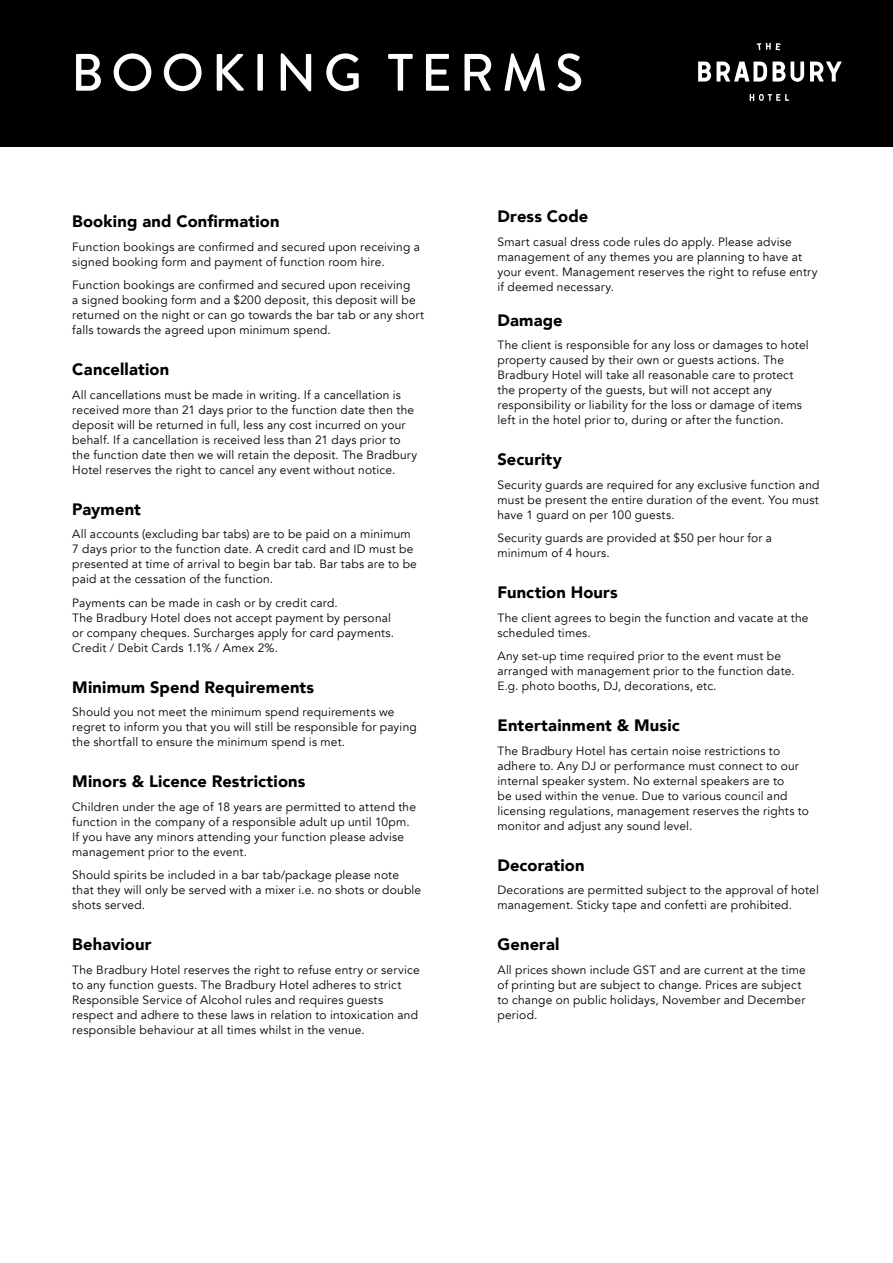
<style>
.page{position:relative;width:893px;height:1263px;background:#fff}
.page>*{position:absolute;margin:0;border:0;box-sizing:border-box;transform-origin:0 0}
.t1{font:500 52.5px "Brandon Grotesque";letter-spacing:.145em;color:#fff}
.t2{font:900 16.5px "Avenir";letter-spacing:.01em;color:#000}
.t3{font:12px/15px "Avenir";letter-spacing:.015em;color:#000}
</style>
<div class="page">
<div style="left:0;top:0;width:893px;height:146px;background:#000"></div>
<svg style="left:698px;top:62px;width:13px;height:20px"></svg>
<svg style="left:717px;top:62px;width:50px;height:20px"></svg>
<svg style="left:773px;top:62px;width:31px;height:20px"></svg>
<svg style="left:810px;top:62px;width:32px;height:20px"></svg>
<svg style="left:750px;top:94px;width:39px;height:7px"></svg>
<svg style="left:757px;top:43px;width:24px;height:7px"></svg>
<h1 class="t1" style="left:71px;top:36px;width:514px">BOOKING TERMS</h1>
<h2 class="t2" style="left:72px;top:207px;width:209px">Booking and Confirmation</h2>
<p class="t3" style="left:72px;top:239px;width:349px">Function bookings are confirmed and secured upon receiving a signed booking form and payment of function room hire.</p>
<p class="t3" style="left:72px;top:278px;width:353px">Function bookings are confirmed and secured upon receiving<br>a signed booking form and a $200 deposit, this deposit will be returned on the night or can go towards the bar tab or any short falls towards the agreed upon minimum spend.</p>
<h2 class="t2" style="left:72px;top:355px;width:98px">Cancellation</h2>
<p class="t3" style="left:72px;top:387px;width:347px">All cancellations must be made in writing. If a cancellation is received more than 21 days prior to the function date then the deposit will be returned in full, less any cost incurred on your behalf. If a cancellation is received less than 21 days prior to the function date then we will retain the deposit. The Bradbury Hotel reserves the right to cancel any event without notice.</p>
<h2 class="t2" style="left:72px;top:495px;width:70px">Payment</h2>
<p class="t3" style="left:72px;top:527px;width:346px">All accounts (excluding bar tabs) are to be paid on a minimum 7 days prior to the function date. A credit card and ID must be presented at time of arrival to begin bar tab. Bar tabs are to be paid at the cessation of the function.</p>
<p class="t3" style="left:72px;top:595px;width:323px">Payments can be made in cash or by credit card.<br>The Bradbury Hotel does not accept payment by personal or company cheques. Surcharges apply for card payments.<br>Credit / Debit Cards 1.1% / Amex 2%.</p>
<h2 class="t2" style="left:72px;top:673px;width:243px">Minimum Spend Requirements</h2>
<p class="t3" style="left:72px;top:705px;width:346px">Should you not meet the minimum spend requirements we regret to inform you that you will still be responsible for paying the shortfall to ensure the minimum spend is met.</p>
<h2 class="t2" style="left:72px;top:767px;width:235px">Minors &amp; Licence Restrictions</h2>
<p class="t3" style="left:72px;top:799px;width:345px">Children under the age of 18 years are permitted to attend the function in the company of a responsible adult up until 10pm.<br>If you have any minors attending your function please advise management prior to the event.</p>
<p class="t3" style="left:72px;top:868px;width:351px">Should spirits be included in a bar tab/package please note that they will only be served with a mixer i.e. no shots or double shots served.</p>
<h2 class="t2" style="left:72px;top:930px;width:81px">Behaviour</h2>
<p class="t3" style="left:72px;top:962px;width:349px">The Bradbury Hotel reserves the right to refuse entry or service to any function guests. The Bradbury Hotel adheres to strict Responsible Service of Alcohol rules and requires guests respect and adhere to these laws in relation to intoxication and responsible behaviour at all times whilst in the venue.</p>
<h2 class="t2" style="left:497px;top:202px;width:92px">Dress Code</h2>
<p class="t3" style="left:497px;top:234px;width:322px">Smart casual dress code rules do apply. Please advise management of any themes you are planning to have at your event. Management reserves the right to refuse entry if deemed necessary.</p>
<h2 class="t2" style="left:497px;top:306px;width:67px">Damage</h2>
<p class="t3" style="left:497px;top:338px;width:313px">The client is responsible for any loss or damages to hotel property caused by their own or guests actions. The Bradbury Hotel will take all reasonable care to protect the property of the guests, but will not accept any responsibility or liability for the loss or damage of items left in the hotel prior to, during or after the function.</p>
<h2 class="t2" style="left:497px;top:445px;width:66px">Security</h2>
<p class="t3" style="left:497px;top:477px;width:324px;text-align:justify">Security guards are required for any exclusive function and must be present the entire duration of the event. You must have 1 guard on per 100 guests.</p>
<p class="t3" style="left:497px;top:531px;width:276px">Security guards are provided at $50 per hour for a minimum of 4 hours.</p>
<h2 class="t2" style="left:497px;top:578px;width:122px">Function Hours</h2>
<p class="t3" style="left:497px;top:610px;width:313px">The client agrees to begin the function and vacate at the scheduled times.</p>
<p class="t3" style="left:497px;top:649px;width:299px">Any set-up time required prior to the event must be arranged with management prior to the function date.<br>E.g. photo booths, DJ, decorations, etc.</p>
<h2 class="t2" style="left:497px;top:711px;width:184px">Entertainment &amp; Music</h2>
<p class="t3" style="left:497px;top:743px;width:313px">The Bradbury Hotel has certain noise restrictions to adhere to. Any DJ or performance must connect to our internal speaker system. No external speakers are to<br>be used within the venue. Due to various council and licensing regulations, management reserves the rights to monitor and adjust any sound level.</p>
<h2 class="t2" style="left:497px;top:851px;width:89px">Decoration</h2>
<p class="t3" style="left:497px;top:883px;width:323px">Decorations are permitted subject to the approval of hotel management. Sticky tape and confetti are prohibited.</p>
<h2 class="t2" style="left:497px;top:930px;width:64px">General</h2>
<p class="t3" style="left:497px;top:962px;width:310px">All prices shown include GST and are current at the time of printing but are subject to change. Prices are subject to change on public holidays, November and December period.</p>
</div>
